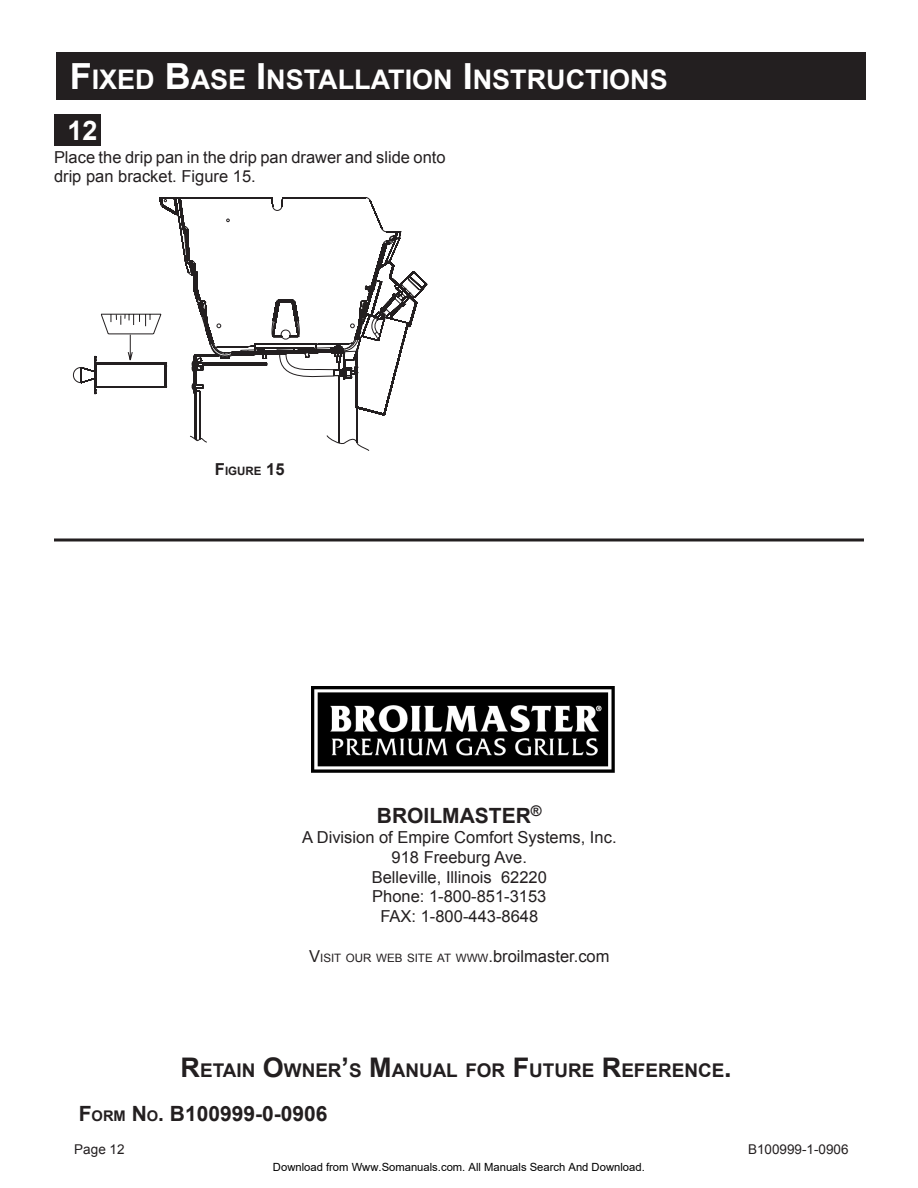
<style>
.page{position:relative;width:918px;height:1188px;background:#fff}
.page>*{position:absolute;margin:0;border:0;box-sizing:border-box;transform-origin:0 0}
.t1{font:700 27px "Arial";color:#fff}
.t2{font:700 21px "Arial";color:#231f20}
.t3{font:700 18.9px "Arial";color:#231f20}
.t4{font:16.5px/19.8px "Arial";color:#231f20}
.t5{font:13.5px "Arial";color:#231f20}
.t6{font:11.55px "Arial";color:#231f20}
.t7{font:700 11.55px "Arial";color:#231f20}
.t8{font:11.25px "Arial";color:#000}
.s1{font-size:36px}
.s2{font-size:16.5px}
.s3{font-size:27px}
.s4{font-size:14.7px}
</style>
<div class="page">
<svg style="left:95px;top:197px;width:332px;height:198px"></svg>
<svg style="left:100px;top:261px;width:317px;height:190px"></svg>
<div style="left:56px;top:52px;width:810px;height:48px;background:#231f20"></div>
<div style="left:54px;top:115px;width:46px;height:31px;background:#231f20"></div>
<div style="left:304px;top:687px;width:310px;height:91px;background:linear-gradient(to right,#fff,#fff)"></div>
<img style="left:312px;top:687px;width:302px;height:85px">
<hr style="left:54px;top:538px;width:810px;height:3px;background:#231f20">
<h1 class="t1" style="left:70px;top:62px;width:599px"><span class="s1">F</span>IXED <span class="s1">B</span>ASE <span class="s1">I</span>NSTALLATION <span class="s1">I</span>NSTRUCTIONS</h1>
<h1 class="t1" style="left:68px;top:113px;width:32px">12</h1>
<p class="t4" style="left:54px;top:147px;width:393px">Place the drip pan in the drip pan drawer and slide onto drip pan bracket. Figure 15.</p>
<p class="t7" style="left:215px;top:463px;width:71px"><span class="s2">F</span>IGURE <span class="s2">15</span></p>
<p class="t2" style="left:377px;top:802px;width:166px">BROILMASTER<sup>®</sup></p>
<p class="t4" style="left:302px;top:827px;width:316px;text-align:center">A Division of Empire Comfort Systems, Inc.<br>918 Freeburg Ave.<br>Belleville, Illinois 62220<br>Phone: 1-800-851-3153<br>FAX: 1-800-443-8648</p>
<p class="t6" style="left:309px;top:950px;width:302px"><span class="s2">V</span>ISIT OUR WEB SITE AT WWW<span class="s2">.broilmaster.com</span></p>
<p class="t3" style="left:181px;top:1058px;width:553px"><span class="s3">R</span>ETAIN <span class="s3">O</span>WNER<span class="s3">’</span>S <span class="s3">M</span>ANUAL FOR <span class="s3">F</span>UTURE <span class="s3">R</span>EFERENCE<span class="s3">.</span></p>
<p class="t2" style="left:79px;top:1100px;width:250px">F<span class="s4">ORM</span> N<span class="s4">O</span>. B100999-0-0906</p>
<p class="t5" style="left:74px;top:1140px;width:52px">Page 12</p>
<p class="t5" style="left:748px;top:1140px;width:102px">B100999-1-0906</p>
<p class="t8" style="left:273px;top:1160px;width:373px">Download from Www.Somanuals.com. All Manuals Search And Download.</p>
</div>
